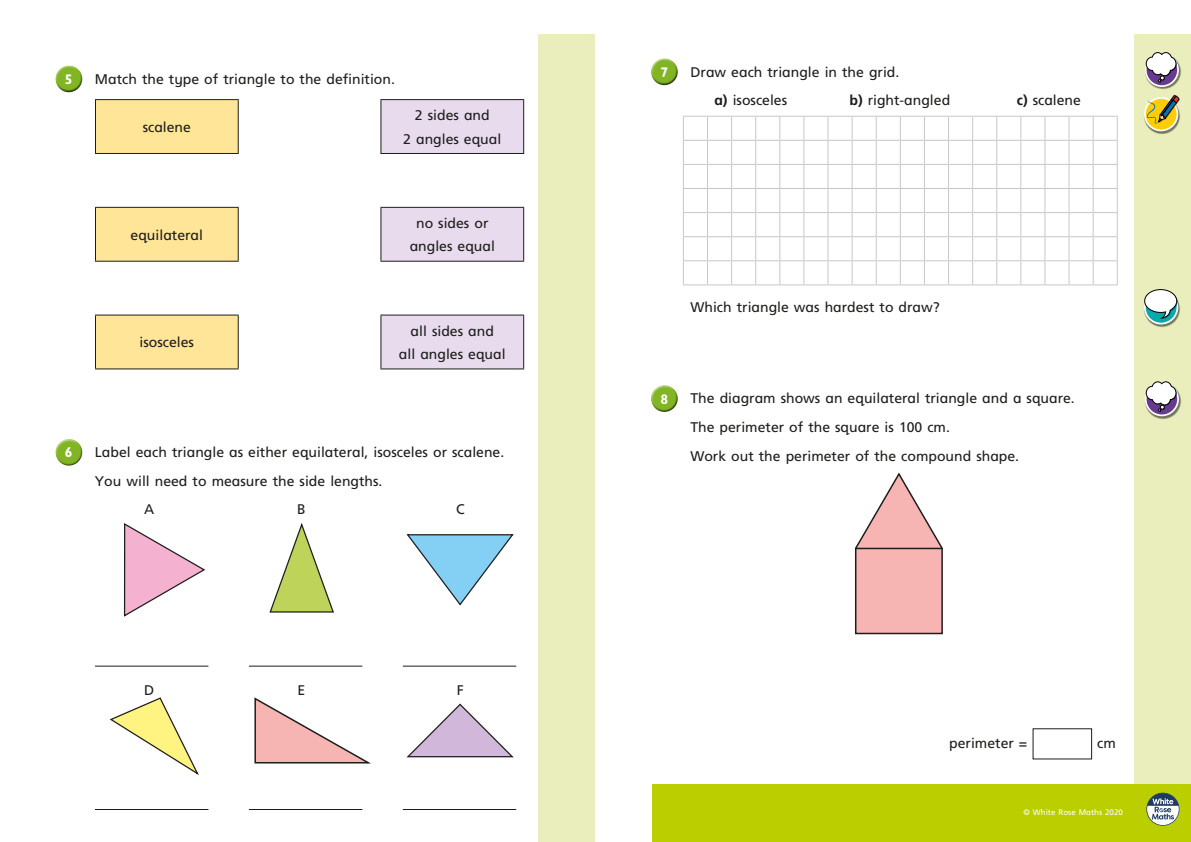
<style>
.page{position:relative;width:1191px;height:842px;background:#fff}
.page>*{position:absolute;margin:0;border:0;box-sizing:border-box;transform-origin:0 0}
.t1{font:14px/28.7px "Frutiger Inf";color:#1d1d1b;text-align:center}
.t2{font:700 14px "Gill Infant";color:#fff}
.t3{font:8px "Frutiger Inf";color:#fff}
.s1{font-weight:700}
</style>
<div class="page">
<div style="left:650px;top:57px;width:28px;height:22px;background:#fff;opacity:.75"></div>
<div style="left:650px;top:62px;width:29px;height:24px;background:#1d1d1b;opacity:.75"></div>
<svg style="left:683px;top:116px;width:434px;height:169px"></svg>
<div style="left:650px;top:384px;width:28px;height:22px;background:#fff;opacity:.75"></div>
<div style="left:650px;top:389px;width:29px;height:24px;background:#1d1d1b;opacity:.75"></div>
<div style="left:1134px;top:34px;width:57px;height:808px;background:#eaeebc"></div>
<div style="left:539px;top:34px;width:99px;height:808px;background:#eaeebc"></div>
<div style="left:595px;top:0;width:50px;height:842px;background:#fff"></div>
<div style="left:55px;top:65px;width:28px;height:22px;background:#fff;opacity:.75"></div>
<div style="left:55px;top:69px;width:29px;height:25px;background:#1d1d1b;opacity:.75"></div>
<svg style="left:95px;top:100px;width:143px;height:268px"></svg>
<svg style="left:381px;top:100px;width:142px;height:268px"></svg>
<hr style="left:380px;top:99px;width:144px;height:1px;background:#1d1d1b">
<hr style="left:380px;top:100px;width:1px;height:53px;background:#1d1d1b">
<hr style="left:523px;top:100px;width:1px;height:53px;background:#1d1d1b">
<hr style="left:380px;top:153px;width:144px;height:1px;background:#1d1d1b">
<hr style="left:95px;top:99px;width:144px;height:1px;background:#1d1d1b">
<hr style="left:95px;top:100px;width:1px;height:53px;background:#1d1d1b">
<hr style="left:238px;top:100px;width:1px;height:53px;background:#1d1d1b">
<hr style="left:95px;top:153px;width:144px;height:1px;background:#1d1d1b">
<hr style="left:95px;top:207px;width:144px;height:1px;background:#1d1d1b">
<hr style="left:95px;top:208px;width:1px;height:53px;background:#1d1d1b">
<hr style="left:238px;top:208px;width:1px;height:53px;background:#1d1d1b">
<hr style="left:95px;top:261px;width:144px;height:1px;background:#1d1d1b">
<hr style="left:95px;top:315px;width:144px;height:1px;background:#1d1d1b">
<hr style="left:95px;top:316px;width:1px;height:52px;background:#1d1d1b">
<hr style="left:238px;top:316px;width:1px;height:52px;background:#1d1d1b">
<hr style="left:95px;top:368px;width:144px;height:1px;background:#1d1d1b">
<hr style="left:380px;top:207px;width:144px;height:1px;background:#1d1d1b">
<hr style="left:380px;top:208px;width:1px;height:53px;background:#1d1d1b">
<hr style="left:523px;top:208px;width:1px;height:53px;background:#1d1d1b">
<hr style="left:380px;top:261px;width:144px;height:1px;background:#1d1d1b">
<hr style="left:380px;top:315px;width:144px;height:1px;background:#1d1d1b">
<hr style="left:380px;top:316px;width:1px;height:52px;background:#1d1d1b">
<hr style="left:523px;top:316px;width:1px;height:52px;background:#1d1d1b">
<hr style="left:380px;top:368px;width:144px;height:1px;background:#1d1d1b">
<div style="left:55px;top:438px;width:28px;height:22px;background:#fff;opacity:.75"></div>
<div style="left:55px;top:443px;width:29px;height:24px;background:#1d1d1b;opacity:.75"></div>
<hr style="left:95px;top:666px;width:113px;height:1px;background:#1d1d1b">
<hr style="left:249px;top:666px;width:113px;height:1px;background:#1d1d1b">
<hr style="left:403px;top:666px;width:113px;height:1px;background:#1d1d1b">
<hr style="left:95px;top:809px;width:113px;height:1px;background:#1d1d1b">
<hr style="left:249px;top:809px;width:113px;height:1px;background:#1d1d1b">
<hr style="left:403px;top:809px;width:113px;height:1px;background:#1d1d1b">
<div style="left:652px;top:785px;width:539px;height:57px;background:#bace00"></div>
<svg style="left:1146px;top:793px;width:33px;height:33px"></svg>
<img style="left:1147px;top:299px;width:33px;height:28px">
<svg style="left:1144px;top:291px;width:33px;height:33px"></svg>
<div style="left:1144px;top:290px;width:34px;height:34px;border:2px solid #fff;border-radius:50%"></div>
<svg style="left:1144px;top:289px;width:33px;height:30px"></svg>
<img style="left:1145px;top:60px;width:36px;height:29px">
<svg style="left:1145px;top:54px;width:33px;height:32px"></svg>
<div style="left:1144px;top:53px;width:34px;height:34px;border:2px solid #fff;border-radius:50%"></div>
<svg style="left:1146px;top:52px;width:30px;height:31px"></svg>
<img style="left:1145px;top:389px;width:36px;height:30px">
<svg style="left:1145px;top:383px;width:33px;height:32px"></svg>
<div style="left:1144px;top:382px;width:34px;height:34px;border:2px solid #fff;border-radius:50%"></div>
<svg style="left:1146px;top:382px;width:30px;height:30px"></svg>
<svg style="left:123px;top:523px;width:83px;height:94px"></svg>
<svg style="left:269px;top:523px;width:65px;height:90px"></svg>
<svg style="left:109px;top:697px;width:90px;height:78px"></svg>
<svg style="left:406px;top:534px;width:108px;height:72px"></svg>
<svg style="left:406px;top:703px;width:108px;height:55px"></svg>
<svg style="left:254px;top:697px;width:117px;height:67px"></svg>
<img style="left:1154px;top:98px;width:26px;height:36px">
<svg style="left:1144px;top:96px;width:35px;height:36px"></svg>
<svg style="left:855px;top:472px;width:88px;height:163px"></svg>
<hr style="left:855px;top:548px;width:87px;height:1px;background:#1d1d1b">
<p class="t2" style="left:65px;top:71px;width:9px">5</p>
<p class="t1" style="left:95px;top:64px;width:301px">Match the type of triangle to the definition.</p>
<p class="t1" style="left:143px;top:113px;width:50px">scalene</p>
<p class="t1" style="left:403px;top:104px;width:100px;line-height:23px">2 sides and<br>2 angles equal</p>
<p class="t1" style="left:131px;top:220px;width:74px">equilateral</p>
<p class="t1" style="left:410px;top:212px;width:87px;line-height:23px">no sides or angles equal</p>
<p class="t1" style="left:140px;top:328px;width:56px">isosceles</p>
<p class="t1" style="left:399px;top:319px;width:108px;line-height:23px">all sides and<br>all angles equal</p>
<p class="t2" style="left:65px;top:444px;width:9px">6</p>
<p class="t1" style="left:95px;top:438px;width:411px">Label each triangle as either equilateral, isosceles or scalene.</p>
<p class="t1" style="left:95px;top:466px;width:289px">You will need to measure the side lengths.</p>
<p class="t1" style="left:144px;top:495px;width:12px">A</p>
<p class="t1" style="left:297px;top:495px;width:10px">B</p>
<p class="t1" style="left:456px;top:495px;width:10px">C</p>
<p class="t1" style="left:144px;top:676px;width:12px">D</p>
<p class="t1" style="left:297px;top:676px;width:9px">E</p>
<p class="t1" style="left:457px;top:676px;width:8px">F</p>
<p class="t2" style="left:660px;top:64px;width:9px">7</p>
<p class="t1" style="left:714px;top:57px;width:186px;text-align:left;text-indent:-24px">Draw each triangle in the grid. <span class="s1">a)</span> isosceles</p>
<p class="t1" style="left:849px;top:86px;width:102px"><span class="s1">b)</span> right-angled</p>
<p class="t1" style="left:1016px;top:86px;width:66px"><span class="s1">c)</span> scalene</p>
<p class="t1" style="left:690px;top:292px;width:251px">Which triangle was hardest to draw?</p>
<p class="t2" style="left:660px;top:391px;width:9px">8</p>
<p class="t1" style="left:690px;top:384px;width:386px;text-align:left">The diagram shows an equilateral triangle and a square.<br>The perimeter of the square is 100 cm.<br>Work out the perimeter of the compound shape.</p>
<p class="t1" style="left:949px;top:728px;width:80px">perimeter =</p>
<p class="t1" style="left:1097px;top:728px;width:20px">cm</p>
<p class="t3" style="left:1023px;top:808px;width:101px">© White Rose Maths 2020</p>
</div>
